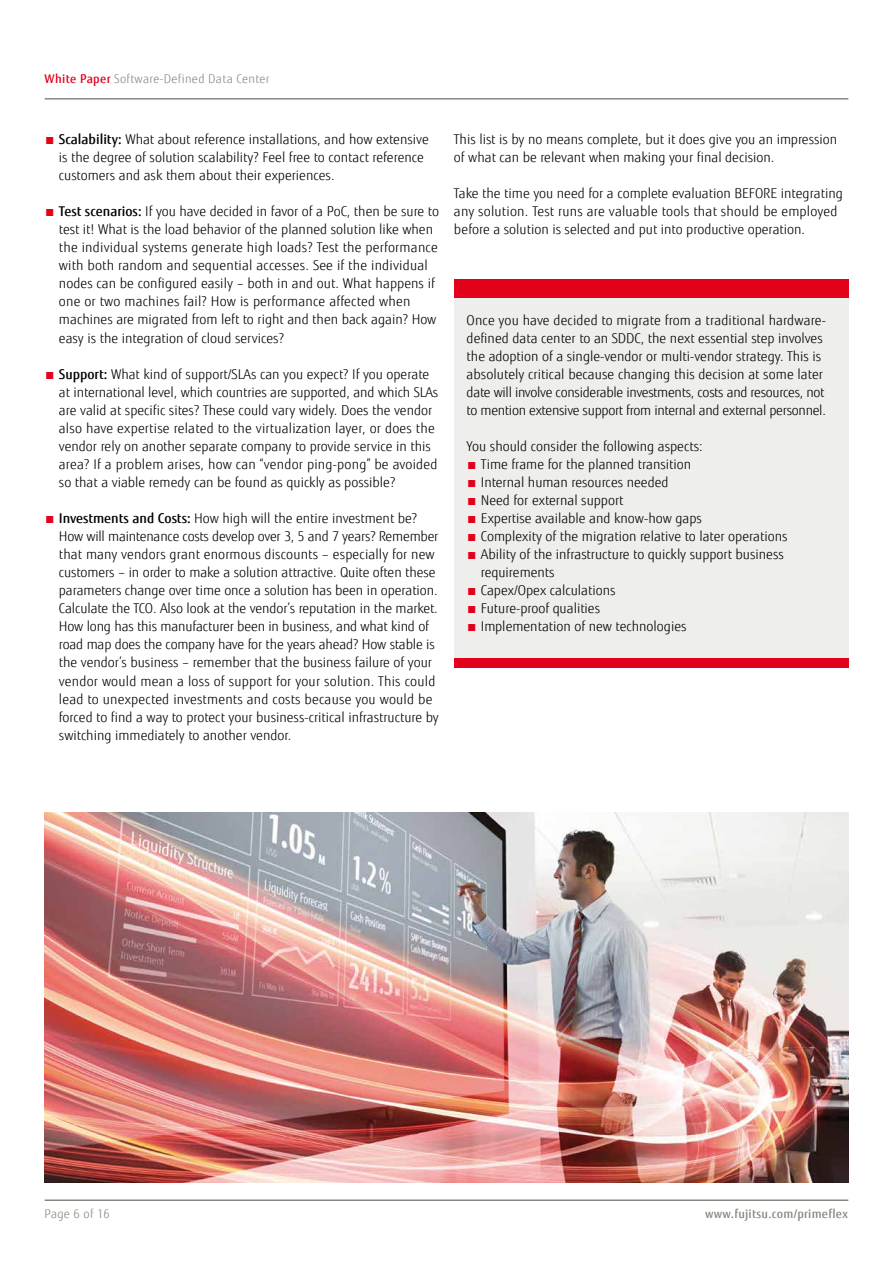
<style>
.page{position:relative;width:893px;height:1263px;background:#fff}
.page>*{position:absolute;margin:0;border:0;box-sizing:border-box;transform-origin:0 0}
.t1{font:300 13.5px/18px "Fujitsu Sans";color:#000}
.t2{font:300 12px "Fujitsu Sans";letter-spacing:.03em;color:#878781}
.t3{font:500 12px "Fujitsu Sans";letter-spacing:.02em;color:#878781}
.s1{font-weight:500;color:#e2001a}
.s2{color:#e2001a}
.s3{font-weight:500}
</style>
<div class="page">
<hr style="left:45px;top:1199px;width:803px;height:2px;background:#878781">
<hr style="left:45px;top:98px;width:803px;height:2px;background:#878781">
<div style="left:454px;top:288px;width:394px;height:373px;background:#eeeeed"></div>
<div style="left:454px;top:279px;width:394px;height:18px;background:#e2001a"></div>
<div style="left:454px;top:658px;width:394px;height:10px;background:#e2001a"></div>
<img style="left:45px;top:812px;width:803px;height:370px">
<p class="t2" style="left:45px;top:72px;width:227px"><span class="s1">White Paper</span> Software-Defined Data Center</p>
<p class="t1" style="left:59px;top:130px;width:371px;text-indent:-14px"><span class="s2">■</span> <span class="s3">Scalability:</span> What about reference installations, and how extensive is the degree of solution scalability? Feel free to contact reference customers and ask them about their experiences.</p>
<p class="t1" style="left:59px;top:202px;width:382px;text-indent:-14px"><span class="s2">■</span> <span class="s3">Test scenarios:</span> If you have decided in favor of a PoC, then be sure to test it! What is the load behavior of the planned solution like when the individual systems generate high loads? Test the performance with both random and sequential accesses. See if the individual nodes can be configured easily – both in and out. What happens if one or two machines fail? How is performance affected when machines are migrated from left to right and then back again? How easy is the integration of cloud services?</p>
<p class="t1" style="left:59px;top:365px;width:381px;text-indent:-14px"><span class="s2">■</span> <span class="s3">Support:</span> What kind of support/SLAs can you expect? If you operate at international level, which countries are supported, and which SLAs are valid at specific sites? These could vary widely. Does the vendor also have expertise related to the virtualization layer, or does the vendor rely on another separate company to provide service in this area? If a problem arises, how can “vendor ping-pong” be avoided so that a viable remedy can be found as quickly as possible?</p>
<p class="t1" style="left:59px;top:509px;width:381px;text-indent:-14px"><span class="s2">■</span> <span class="s3">Investments and Costs:</span> How high will the entire investment be?<br>How will maintenance costs develop over 3, 5 and 7 years? Remember that many vendors grant enormous discounts – especially for new customers – in order to make a solution attractive. Quite often these parameters change over time once a solution has been in operation.<br>Calculate the TCO. Also look at the vendor’s reputation in the market.<br>How long has this manufacturer been in business, and what kind of road map does the company have for the years ahead? How stable is the vendor’s business – remember that the business failure of your vendor would mean a loss of support for your solution. This could lead to unexpected investments and costs because you would be forced to find a way to protect your business-critical infrastructure by switching immediately to another vendor.</p>
<p class="t1" style="left:454px;top:130px;width:385px">This list is by no means complete, but it does give you an impression of what can be relevant when making your final decision.</p>
<p class="t1" style="left:454px;top:184px;width:390px">Take the time you need for a complete evaluation BEFORE integrating any solution. Test runs are valuable tools that should be employed before a solution is selected and put into productive operation.</p>
<p class="t1" style="left:467px;top:311px;width:361px">Once you have decided to migrate from a traditional hardware&shy;defined data center to an SDDC, the next essential step involves the adoption of a single-vendor or multi-vendor strategy. This is absolutely critical because changing this decision at some later date will involve considerable investments, costs and resources, not to mention extensive support from internal and external personnel.</p>
<p class="t1" style="left:467px;top:437px;width:238px">You should consider the following aspects:</p>
<p class="t1" style="left:467px;top:455px;width:226px"><span class="s2">■</span> Time frame for the planned transition</p>
<p class="t1" style="left:467px;top:473px;width:203px"><span class="s2">■</span> Internal human resources needed</p>
<p class="t1" style="left:467px;top:491px;width:158px"><span class="s2">■</span> Need for external support</p>
<p class="t1" style="left:467px;top:509px;width:237px"><span class="s2">■</span> Expertise available and know-how gaps</p>
<p class="t1" style="left:467px;top:527px;width:322px"><span class="s2">■</span> Complexity of the migration relative to later operations</p>
<p class="t1" style="left:481px;top:545px;width:304px;text-indent:-14px"><span class="s2">■</span> Ability of the infrastructure to quickly support business requirements</p>
<p class="t1" style="left:467px;top:582px;width:150px"><span class="s2">■</span> Capex/Opex calculations</p>
<p class="t1" style="left:467px;top:600px;width:135px"><span class="s2">■</span> Future-proof qualities</p>
<p class="t1" style="left:467px;top:618px;width:221px"><span class="s2">■</span> Implementation of new technologies</p>
<p class="t2" style="left:45px;top:1207px;width:67px">Page 6 of 16</p>
<p class="t3" style="left:705px;top:1206px;width:144px">www.fujitsu.com/primeflex</p>
</div>
